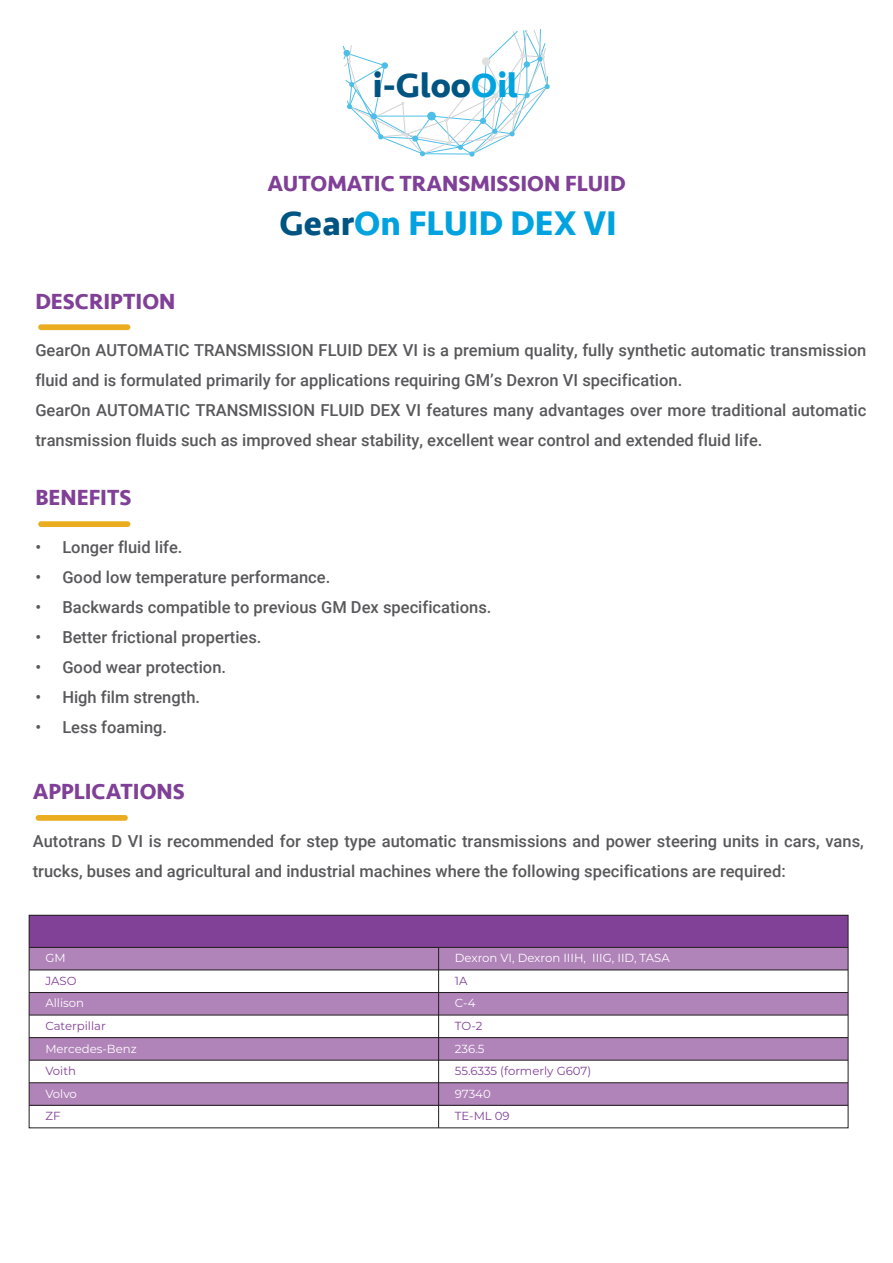
<style>
.page{position:relative;width:893px;height:1263px;background:#fff}
.page>*{position:absolute;margin:0;border:0;box-sizing:border-box;transform-origin:0 0}
.t1{font:700 35.1px "Seravek";color:#00a3df}
.t2{font:700 35.1px "Seravek";color:#005481}
.t3{font:700 22.5px "Seravek";color:#804097}
.t4{font:500 16.5px/30px "Roboto";color:#59595c}
.t5{font:11.7px "Montserrat";color:#fff}
.t6{font:11.7px "Montserrat";color:#804196}
.s1{color:#00a3df}
.s2{color:#005481}
</style>
<div class="page">
<svg style="left:343px;top:29px;width:207px;height:128px"></svg>
<div style="left:427px;top:112px;width:9px;height:8px;background:#4dbee8;border-radius:50%"></div>
<div style="left:38px;top:324px;width:92px;height:6px;background:#ebad20;border-radius:3px"></div>
<div style="left:38px;top:521px;width:92px;height:6px;background:#ebad20;border-radius:3px"></div>
<div style="left:36px;top:815px;width:92px;height:6px;background:#ebad20;border-radius:3px"></div>
<div style="left:29px;top:947px;width:410px;height:23px;background:#b083b9"></div>
<div style="left:29px;top:915px;width:819px;height:32px;background:#804196"></div>
<div style="left:439px;top:947px;width:409px;height:23px;background:#b083b9"></div>
<div style="left:29px;top:992px;width:410px;height:23px;background:#b083b9"></div>
<div style="left:439px;top:992px;width:409px;height:23px;background:#b083b9"></div>
<div style="left:29px;top:1038px;width:410px;height:22px;background:#b083b9"></div>
<div style="left:439px;top:1038px;width:409px;height:22px;background:#b083b9"></div>
<div style="left:29px;top:1083px;width:410px;height:22px;background:#b083b9"></div>
<div style="left:439px;top:1083px;width:409px;height:22px;background:#b083b9"></div>
<hr style="left:29px;top:947px;width:819px;height:1px;background:#211e1f">
<hr style="left:29px;top:969px;width:819px;height:1px;background:#211e1f">
<hr style="left:438px;top:947px;width:1px;height:181px;background:#211e1f">
<hr style="left:29px;top:992px;width:819px;height:1px;background:#211e1f">
<hr style="left:29px;top:1015px;width:819px;height:1px;background:#211e1f">
<hr style="left:29px;top:1037px;width:819px;height:1px;background:#211e1f">
<hr style="left:29px;top:1060px;width:819px;height:1px;background:#211e1f">
<hr style="left:29px;top:1082px;width:819px;height:1px;background:#211e1f">
<hr style="left:29px;top:1105px;width:819px;height:1px;background:#211e1f">
<div style="left:29px;top:915px;width:819px;height:213px;border:1px solid #211e1f"></div>
<h1 class="t2" style="left:373px;top:57px;width:146px">i-Gloo<span class="s1">Oil</span></h1>
<h2 class="t3" style="left:268px;top:165px;width:360px">AUTOMATIC TRANSMISSION FLUID</h2>
<h1 class="t1" style="left:279px;top:195px;width:339px"><span class="s2">Gear</span>On FLUID DEX VI</h1>
<h2 class="t3" style="left:35px;top:283px;width:142px">DESCRIPTION</h2>
<p class="t4" style="left:35px;top:335px;width:832px">GearOn AUTOMATIC TRANSMISSION FLUID DEX VI is a premium quality, fully synthetic automatic transmission fluid and is formulated primarily for applications requiring GM’s Dexron VI specification.<br>GearOn AUTOMATIC TRANSMISSION FLUID DEX VI features many advantages over more traditional automatic transmission fluids such as improved shear stability, excellent wear control and extended fluid life.</p>
<h2 class="t3" style="left:35px;top:480px;width:98px">BENEFITS</h2>
<p class="t4" style="left:35px;top:532px;width:149px">• Longer fluid life.</p>
<p class="t4" style="left:35px;top:562px;width:296px">• Good low temperature performance.</p>
<p class="t4" style="left:35px;top:592px;width:458px">• Backwards compatible to previous GM Dex specifications.</p>
<p class="t4" style="left:35px;top:622px;width:228px">• Better frictional properties.</p>
<p class="t4" style="left:35px;top:652px;width:192px">• Good wear protection.</p>
<p class="t4" style="left:35px;top:682px;width:166px">• High film strength.</p>
<p class="t4" style="left:35px;top:712px;width:133px">• Less foaming.</p>
<h2 class="t3" style="left:33px;top:774px;width:153px">APPLICATIONS</h2>
<p class="t4" style="left:33px;top:826px;width:832px">Autotrans D VI is recommended for step type automatic transmissions and power steering units in cars, vans, trucks, buses and agricultural and industrial machines where the following specifications are required:</p>
<p class="t5" style="left:45px;top:950px;width:22px">GM</p>
<p class="t6" style="left:45px;top:972px;width:33px">JASO</p>
<p class="t5" style="left:455px;top:950px;width:216px">Dexron VI, Dexron IIIH, IIIG, IID, TASA</p>
<p class="t6" style="left:455px;top:972px;width:14px">1A</p>
<p class="t5" style="left:45px;top:995px;width:40px">Allison</p>
<p class="t5" style="left:455px;top:995px;width:22px">C-4</p>
<p class="t6" style="left:45px;top:1018px;width:62px">Caterpillar</p>
<p class="t6" style="left:455px;top:1018px;width:29px">TO-2</p>
<p class="t5" style="left:45px;top:1040px;width:93px">Mercedes-Benz</p>
<p class="t5" style="left:455px;top:1040px;width:31px">236.5</p>
<p class="t6" style="left:45px;top:1063px;width:32px">Voith</p>
<p class="t6" style="left:455px;top:1063px;width:138px">55.6335 (formerly G607)</p>
<p class="t5" style="left:45px;top:1085px;width:33px">Volvo</p>
<p class="t5" style="left:455px;top:1085px;width:37px">97340</p>
<p class="t6" style="left:45px;top:1108px;width:17px">ZF</p>
<p class="t6" style="left:455px;top:1108px;width:56px">TE-ML 09</p>
</div>
